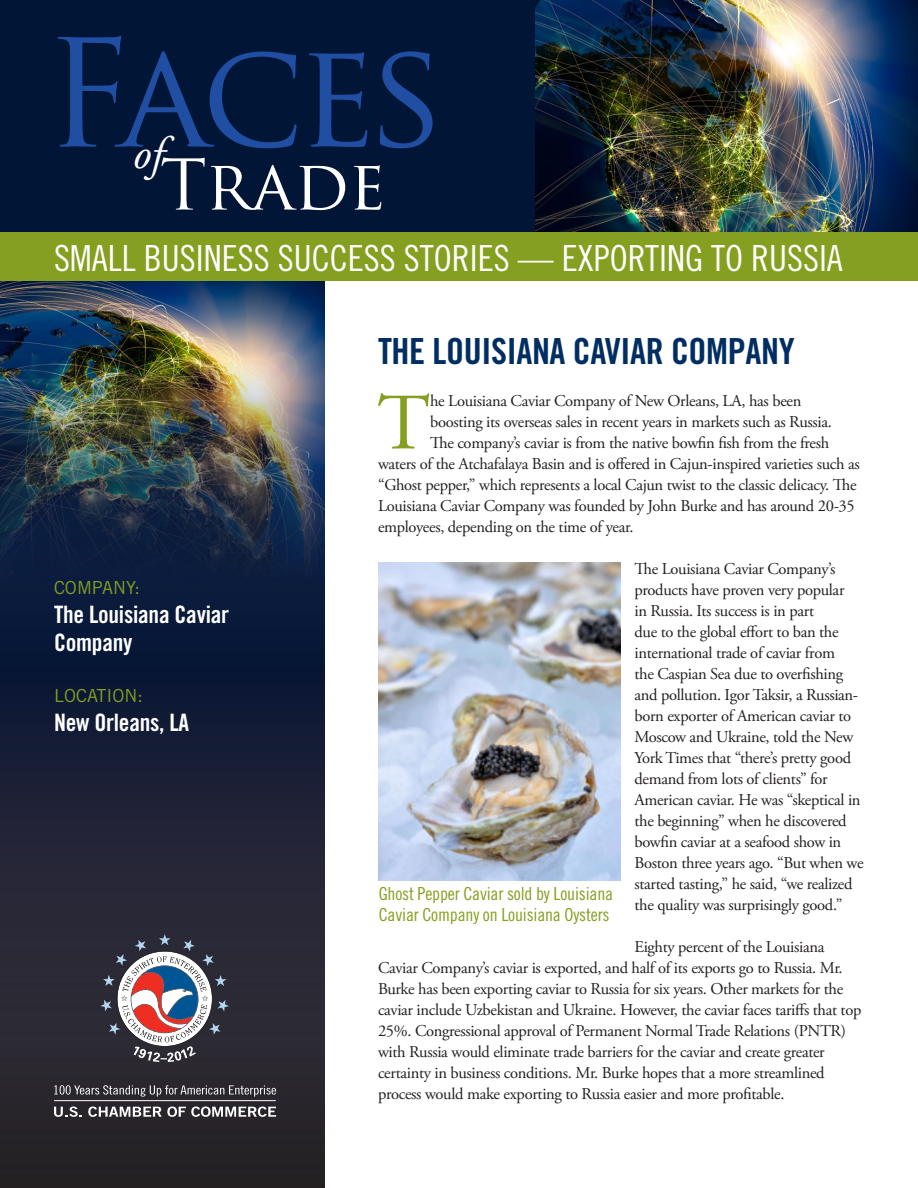
<style>
.page{position:relative;width:918px;height:1188px;background:#fff}
.page>*{position:absolute;margin:0;border:0;box-sizing:border-box;transform-origin:0 0}
.t1{font:145.2px "Trajan Pro";letter-spacing:-.05em;color:#204ea2}
.t2{font:79.8px "Adobe Garamond Pro";color:#859f20}
.t3{font:68.1px "Trajan Pro";letter-spacing:-.005em;color:#fff}
.t4{font:italic 45.45px "Adobe Garamond Pro";color:#fff}
.t5{font:36px "Trade Gothic LT Std Cn 18";color:#fff}
.t6{font:36px "Trade Gothic LT Std Bd Cn 20";letter-spacing:-.01em;color:#002e62}
.t7{font:24px/28.8px "Trade Gothic LT Std Bd Cn 20";letter-spacing:-.01em;color:#fff}
.t8{font:18px/21.6px "Trade Gothic LT Std Cn 18";letter-spacing:-.01em;color:#859f20}
.t9{font:18px "Trade Gothic LT Std";color:#859f20}
.t10{font:16.5px/21px "Adobe Garamond Pro";letter-spacing:-.02em;color:#231f20}
</style>
<div class="page">
<img style="left:535px;top:0;width:383px;height:233px">
<div style="left:0;top:0;width:535px;height:248px;background:#011536"></div>
<svg style="left:0;top:581px;width:324px;height:607px;background:#1d2133"></svg>
<svg style="left:100px;top:934px;width:129px;height:128px"></svg>
<svg style="left:54px;top:1085px;width:222px;height:12px;background:#565459"></svg>
<svg style="left:54px;top:1107px;width:28px;height:10px"></svg>
<svg style="left:88px;top:1107px;width:188px;height:10px"></svg>
<hr style="left:54px;top:1100px;width:222px;height:1px;background:#fff">
<img style="left:0;top:281px;width:324px;height:300px">
<div style="left:0;top:233px;width:918px;height:48px;background:#859f20"></div>
<img style="left:378px;top:563px;width:243px;height:317px">
<h1 class="t1" style="left:44px;top:1px;width:403px">Faces</h1>
<h3 class="t3" style="left:160px;top:141px;width:228px">Trade</h3>
<h3 class="t4" style="left:133px;top:126px;width:32px">of</h3>
<h3 class="t5" style="left:54px;top:237px;width:790px">SMALL BUSINESS SUCCESS STORIES — EXPORTING TO RUSSIA</h3>
<p class="t9" style="left:54px;top:577px;width:87px">COMPANY:</p>
<p class="t7" style="left:54px;top:600px;width:177px">The Louisiana Caviar<br>Company</p>
<p class="t9" style="left:54px;top:685px;width:90px">LOCATION:</p>
<p class="t7" style="left:54px;top:708px;width:137px">New Orleans, LA</p>
<p class="t6" style="left:378px;top:330px;width:418px">THE LOUISIANA CAVIAR COMPANY</p>
<p class="t2" style="left:377px;top:375px;width:54px">T</p>
<p class="t10" style="left:430px;top:391px;width:373px">he Louisiana Caviar Company of New Orleans, LA, has been</p>
<p class="t10" style="left:430px;top:412px;width:403px">boosting its overseas sales in recent years in markets such as Russia.</p>
<p class="t10" style="left:430px;top:433px;width:401px">The company’s caviar is from the native bowfin fish from the fresh</p>
<p class="t10" style="left:378px;top:454px;width:483px">waters of the Atchafalaya Basin and is offered in Cajun-inspired varieties such as</p>
<p class="t10" style="left:378px;top:475px;width:480px">“Ghost pepper,” which represents a local Cajun twist to the classic delicacy. The</p>
<p class="t10" style="left:378px;top:496px;width:478px">Louisiana Caviar Company was founded by John Burke and has around 20-35</p>
<p class="t10" style="left:378px;top:517px;width:257px">employees, depending on the time of year.</p>
<p class="t10" style="left:634px;top:559px;width:231px">The Louisiana Caviar Company’s products have proven very popular<br>in Russia. Its success is in part<br>due to the global effort to ban the international trade of caviar from<br>the Caspian Sea due to overfishing and pollution. Igor Taksir, a Russian&shy;born exporter of American caviar to Moscow and Ukraine, told the New York Times that “there’s pretty good demand from lots of clients” for American caviar. He was “skeptical in the beginning” when he discovered bowfin caviar at a seafood show in Boston three years ago. “But when we started tasting,” he said, “we realized the quality was surprisingly good.”</p>
<p class="t10" style="left:378px;top:937px;width:485px;text-indent:256px">Eighty percent of the Louisiana Caviar Company’s caviar is exported, and half of its exports go to Russia. Mr.<br>Burke has been exporting caviar to Russia for six years. Other markets for the caviar include Uzbekistan and Ukraine. However, the caviar faces tariffs that top 25%. Congressional approval of Permanent Normal Trade Relations (PNTR) with Russia would eliminate trade barriers for the caviar and create greater certainty in business conditions. Mr. Burke hopes that a more streamlined process would make exporting to Russia easier and more profitable.</p>
<p class="t8" style="left:379px;top:882px;width:236px">Ghost Pepper Caviar sold by Louisiana<br>Caviar Company on Louisiana Oysters</p>
</div>
